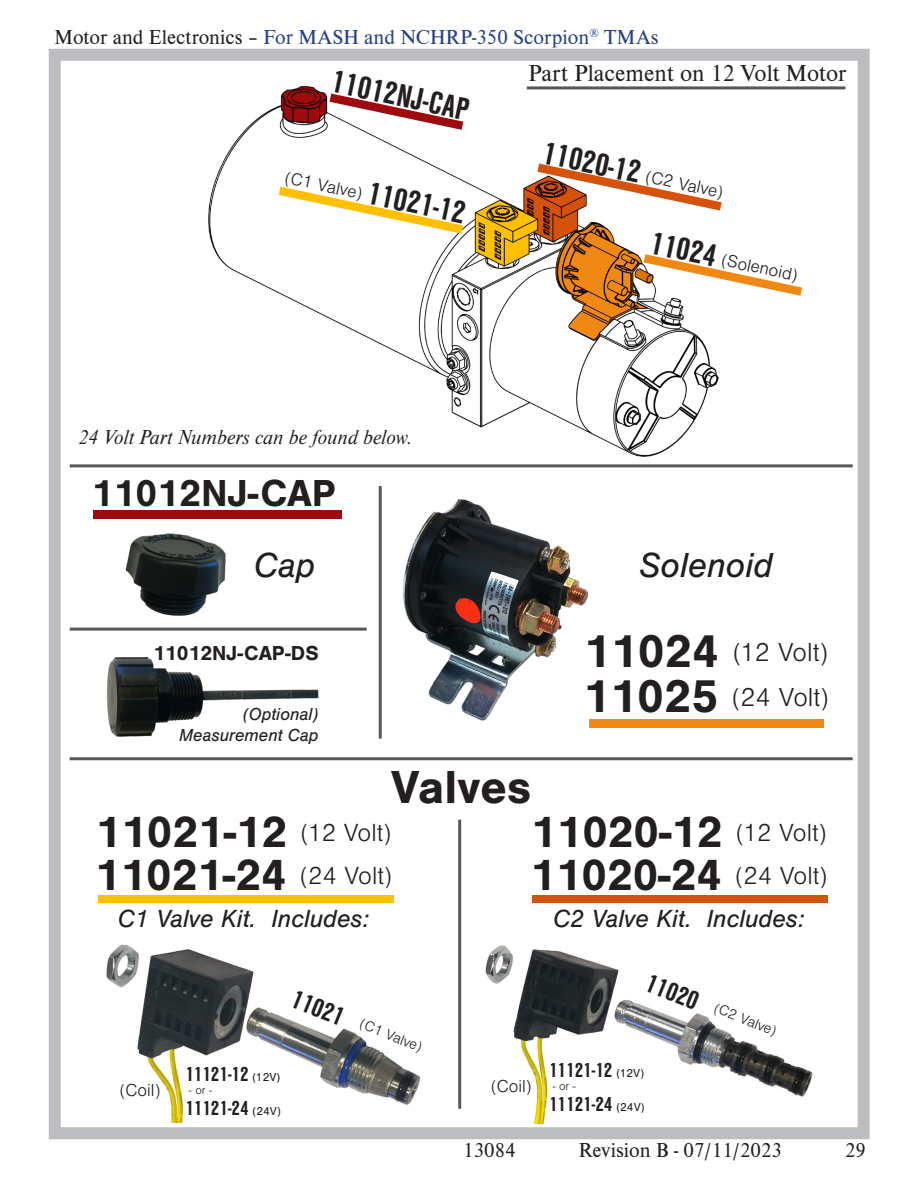
<style>
.page{position:relative;width:918px;height:1188px;background:#fff}
.page>*{position:absolute;margin:0;border:0;box-sizing:border-box;transform-origin:0 0}
.Bold_Number{font:700 48px "Nimbus San";color:#231f20}
.Bold_Number-2{font:700 45.6px "Nimbus San";color:#231f20}
.Bold_Number-3{font:700 39px "Nimbus San";color:#231f20}
.Sub-descript{font:italic 36px "Nimbus San";color:#231f20}
.Cond_Number{font:700 33px "Nimbus San Con";color:#231f20}
.Bold_Number-4{font:300 27px "Nimbus San";color:#231f20}
.Sub-descript-2{font:italic 25.65px "Nimbus San";color:#231f20}
.Legend_Key{font:24px "Nimbus Rom D";color:#231f20}
.t1{font:21px "Nimbus Rom D";color:#253f8e}
.Cond_Number-2{font:700 21px "Nimbus San Con";color:#231f20}
.Notation{font:italic 21px "Nimbus Rom D";color:#231f20}
.t2{font:21px "Nimbus Rom D";color:#231f20}
.Bold_Number-5{font:700 21px "Nimbus San";color:#231f20}
.Cond_Number-3{font:300 18px "Nimbus San";color:#231f20}
.Sub-descript-3{font:italic 18px "Nimbus San";color:#231f20}
.Cond_Number-4{font:300 15px "Nimbus San";color:#231f20}
.Cond_Number-5{font:300 12px "Nimbus San";color:#231f20}
.s1{color:#231f20}
.s2{font-family:"Nimbus San Con";font-weight:700;font-size:33px}
.s3{font-weight:700;font-size:48px}
.s4{font-weight:300;font-size:25.65px}
.s5{font-family:"Nimbus San";font-weight:400;font-size:12px}
.s6{font-family:"Nimbus San Con";font-weight:700;font-size:27px}
</style>
<div class="page">
<div style="left:49px;top:49px;width:821px;height:1090px;border:12px solid #bcbdc0"></div>
<hr style="left:70px;top:464px;width:783px;height:3px;background:#57585a">
<img style="left:208px;top:86px;width:516px;height:371px">
<svg style="left:537px;top:164px;width:185px;height:47px"></svg>
<svg style="left:644px;top:254px;width:158px;height:42px"></svg>
<svg style="left:279px;top:187px;width:184px;height:47px"></svg>
<svg style="left:329px;top:94px;width:134px;height:36px"></svg>
<hr style="left:527px;top:86px;width:318px;height:3px;background:#57585a">
<img style="left:106px;top:944px;width:315px;height:179px">
<hr style="left:70px;top:757px;width:783px;height:3px;background:#57585a">
<hr style="left:70px;top:628px;width:297px;height:3px;background:#57585a">
<hr style="left:458px;top:820px;width:3px;height:289px;background:#57585a">
<hr style="left:379px;top:486px;width:3px;height:253px;background:#57585a">
<img style="left:125px;top:533px;width:101px;height:83px">
<div style="left:93px;top:511px;width:249px;height:8px;background:#9e0b0f"></div>
<div style="left:532px;top:895px;width:295px;height:8px;background:#d5520b"></div>
<div style="left:99px;top:895px;width:295px;height:8px;background:#ffc000"></div>
<img style="left:106px;top:657px;width:213px;height:80px">
<img style="left:402px;top:499px;width:187px;height:222px">
<div style="left:589px;top:719px;width:235px;height:8px;background:#f08913"></div>
<img style="left:485px;top:945px;width:328px;height:178px">
<p class="t1" style="left:55px;top:24px;width:606px"><span class="s1">Motor and Electronics –</span> For MASH and NCHRP-350 Scorpion<sup>®</sup> TMAs</p>
<p class="Cond_Number" style="left:335px;top:63px;width:141px;rotate:12deg">11012NJ-CAP</p>
<p class="Legend_Key" style="left:528px;top:57px;width:320px">Part Placement on 12 Volt Motor</p>
<p class="Cond_Number-3" style="left:287px;top:168px;width:185px;rotate:12deg">(C1 Valve) <span class="s2">11021-12</span></p>
<p class="Cond_Number-3" style="left:545px;top:145px;width:186px;rotate:12deg"><span class="s2">11020-12</span> (C2 Valve)</p>
<p class="Cond_Number-3" style="left:652px;top:235px;width:152px;rotate:12deg"><span class="s2">11024</span> (Solenoid)</p>
<p class="Notation" style="left:78px;top:424px;width:335px">24 Volt Part Numbers can be found below.</p>
<p class="Bold_Number-3" style="left:92px;top:471px;width:245px">11012NJ-CAP</p>
<p class="Sub-descript" style="left:254px;top:544px;width:63px">Cap</p>
<p class="Bold_Number-5" style="left:153px;top:642px;width:167px">11012NJ-CAP-DS</p>
<p class="Sub-descript-3" style="left:243px;top:704px;width:77px">(Optional)</p>
<p class="Sub-descript-3" style="left:179px;top:725px;width:141px">Measurement Cap</p>
<p class="Bold_Number" style="left:391px;top:760px;width:142px">Valves</p>
<p class="Sub-descript" style="left:639px;top:544px;width:135px">Solenoid</p>
<p class="Bold_Number-4" style="left:584px;top:638px;width:245px"><span class="s3">11024</span> (12 Volt)</p>
<p class="Bold_Number-4" style="left:583px;top:683px;width:247px"><span class="s3">11025</span> (24 Volt)</p>
<p class="Bold_Number-2" style="left:96px;top:806px;width:297px">11021-12 <span class="s4">(12 Volt)</span></p>
<p class="Bold_Number-2" style="left:95px;top:849px;width:298px">11021-24 <span class="s4">(24 Volt)</span></p>
<p class="Sub-descript-2" style="left:118px;top:904px;width:253px">C1 Valve Kit. Includes:</p>
<p class="Cond_Number-3" style="left:120px;top:1080px;width:42px">(Coil)</p>
<p class="Cond_Number-2" style="left:185px;top:1063px;width:97px">11121-12 <span class="s5">(12V)</span></p>
<p class="Cond_Number-5" style="left:189px;top:1084px;width:25px">- or -</p>
<p class="Cond_Number-2" style="left:185px;top:1097px;width:97px">11121-24 <span class="s5">(24V)</span></p>
<p class="Cond_Number-4" style="left:296px;top:988px;width:140px;rotate:22deg"><span class="s6">11021</span> (C1 Valve)</p>
<p class="Bold_Number-2" style="left:531px;top:806px;width:297px">11020-12 <span class="s4">(12 Volt)</span></p>
<p class="Bold_Number-2" style="left:531px;top:849px;width:298px">11020-24 <span class="s4">(24 Volt)</span></p>
<p class="Sub-descript-2" style="left:553px;top:904px;width:253px">C2 Valve Kit. Includes:</p>
<p class="Cond_Number-3" style="left:491px;top:1076px;width:42px">(Coil)</p>
<p class="Cond_Number-4" style="left:651px;top:972px;width:140px;rotate:22deg"><span class="s6">11020</span> (C2 Valve)</p>
<p class="Cond_Number-2" style="left:549px;top:1058px;width:97px">11121-12 <span class="s5">(12V)</span></p>
<p class="Cond_Number-5" style="left:553px;top:1080px;width:25px">- or -</p>
<p class="Cond_Number-2" style="left:549px;top:1093px;width:97px">11121-24 <span class="s5">(24V)</span></p>
<p class="t2" style="left:463px;top:1136px;width:54px">13084</p>
<p class="t2" style="left:579px;top:1136px;width:205px">Revision B - 07/11/2023</p>
<p class="t2" style="left:845px;top:1136px;width:22px">29</p>
</div>
